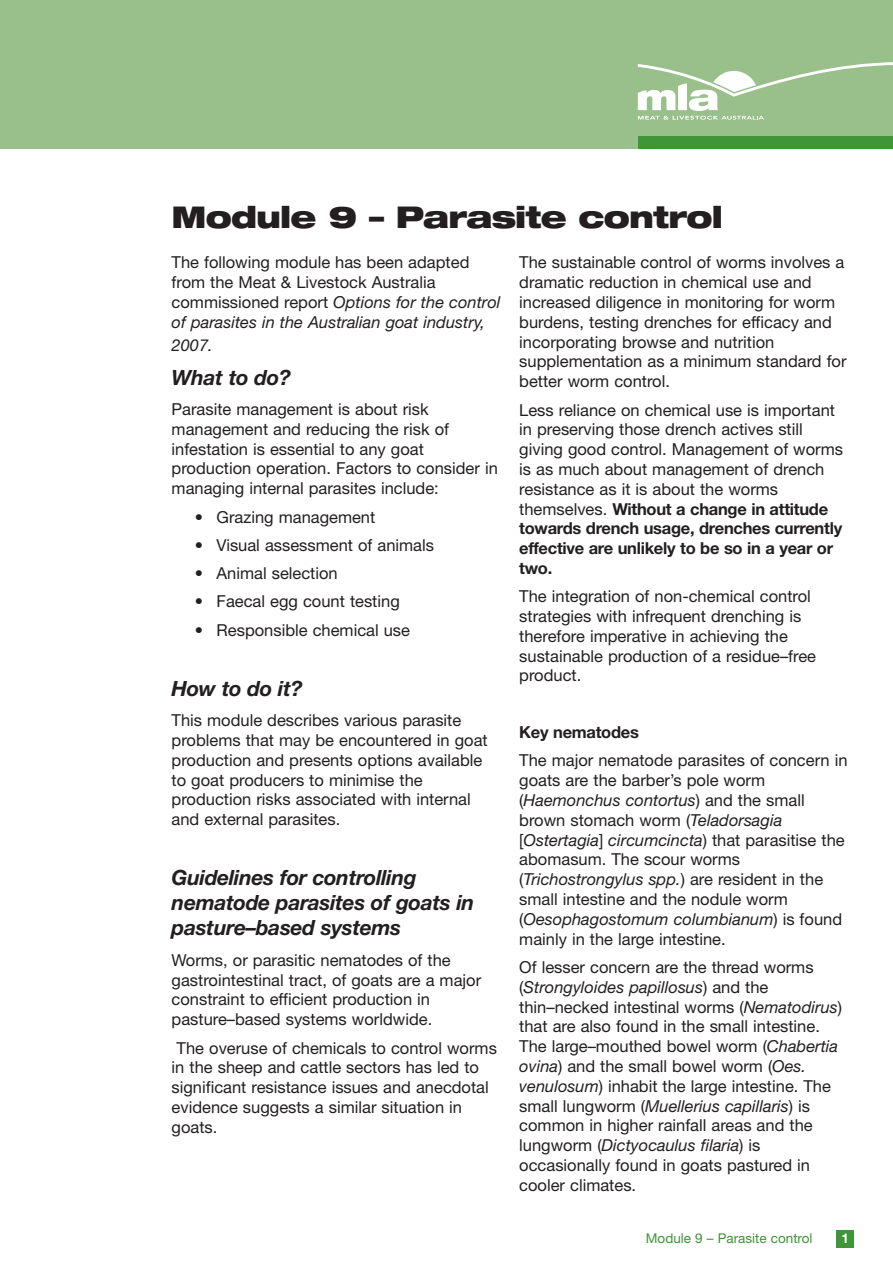
<style>
.page{position:relative;width:893px;height:1263px;background:#fff}
.page>*{position:absolute;margin:0;border:0;box-sizing:border-box;transform-origin:0 0}
.t1{font:900 expanded 30px "Helvetica Neue";letter-spacing:-.03em;color:#231f20}
.t2{font:italic 700 21px/25.2px "Helvetica Neue";letter-spacing:-.015em;color:#231f20}
.t3{font:16.5px/19.8px "Helvetica Neue";color:#231f20}
.t4{font:700 16.5px "Helvetica Neue";letter-spacing:-.015em;color:#231f20}
.t5{font:italic 16.5px "Helvetica Neue";color:#231f20}
.t6{font:13.5px "Helvetica Neue";color:#3f9537}
.t7{font:700 13.5px "Helvetica Neue";color:#fff}
.s1{font-style:italic}
.s2{font-weight:700}
</style>
<div class="page">
<div style="left:837px;top:1230px;width:17px;height:17px;background:#3f9537"></div>
<div style="left:0;top:0;width:893px;height:149px;background:#99c08b"></div>
<svg style="left:638px;top:62px;width:255px;height:57px"></svg>
<div style="left:638px;top:136px;width:255px;height:13px;background:#3f9537"></div>
<h1 class="t1" style="left:172px;top:205px;width:553px">Module 9 – Parasite control</h1>
<p class="t3" style="left:172px;top:254px;width:330px">The following module has been adapted from the Meat &amp; Livestock Australia commissioned report <span class="s1">Options for the control of parasites in the Australian goat industry,</span></p>
<p class="t5" style="left:172px;top:339px;width:43px">2007.</p>
<p class="t2" style="left:172px;top:366px;width:121px">What to do?</p>
<p class="t3" style="left:172px;top:401px;width:328px">Parasite management is about risk management and reducing the risk of infestation is essential to any goat production operation. Factors to consider in managing internal parasites include:</p>
<p class="t3" style="left:195px;top:508px;width:182px">• Grazing management</p>
<p class="t3" style="left:195px;top:537px;width:241px">• Visual assessment of animals</p>
<p class="t3" style="left:195px;top:565px;width:144px">• Animal selection</p>
<p class="t3" style="left:195px;top:593px;width:206px">• Faecal egg count testing</p>
<p class="t3" style="left:195px;top:622px;width:217px">• Responsible chemical use</p>
<p class="t2" style="left:172px;top:677px;width:132px">How to do it?</p>
<p class="t3" style="left:172px;top:712px;width:318px">This module describes various parasite problems that may be encountered in goat production and presents options available to goat producers to minimise the production risks associated with internal and external parasites.</p>
<p class="t2" style="left:172px;top:867px;width:304px">Guidelines for controlling nematode parasites of goats in pasture–based systems</p>
<p class="t3" style="left:172px;top:952px;width:311px">Worms, or parasitic nematodes of the gastrointestinal tract, of goats are a major constraint to efficient production in pasture–based systems worldwide.</p>
<p class="t3" style="left:172px;top:1039px;width:327px;text-indent:5px">The overuse of chemicals to control worms in the sheep and cattle sectors has led to significant resistance issues and anecdotal evidence suggests a similar situation in goats.</p>
<p class="t3" style="left:519px;top:254px;width:329px">The sustainable control of worms involves a dramatic reduction in chemical use and increased diligence in monitoring for worm burdens, testing drenches for efficacy and incorporating browse and nutrition supplementation as a minimum standard for better worm control.</p>
<p class="t3" style="left:519px;top:401px;width:325px">Less reliance on chemical use is important in preserving those drench actives still giving good control. Management of worms is as much about management of drench resistance as it is about the worms themselves. <span class="s2">Without a change in attitude towards drench usage, drenches currently effective are unlikely to be so in a year or two.</span></p>
<p class="t3" style="left:519px;top:588px;width:298px">The integration of non-chemical control strategies with infrequent drenching is therefore imperative in achieving the sustainable production of a residue–free product.</p>
<p class="t4" style="left:519px;top:726px;width:121px">Key nematodes</p>
<p class="t3" style="left:519px;top:752px;width:330px">The major nematode parasites of concern in goats are the barber’s pole worm (<span class="s1">Haemonchus contortus</span>) and the small brown stomach worm (<span class="s1">Teladorsagia </span>[<span class="s1">Ostertagia</span>] <span class="s1">circumcincta</span>) that parasitise the abomasum. The scour worms (<span class="s1">Trichostrongylus spp.</span>) are resident in the small intestine and the nodule worm (<span class="s1">Oesophagostomum columbianum</span>) is found mainly in the large intestine.</p>
<p class="t3" style="left:519px;top:959px;width:324px">Of lesser concern are the thread worms (<span class="s1">Strongyloides papillosus</span>) and the thin–necked intestinal worms (<span class="s1">Nematodirus</span>) that are also found in the small intestine.<br>The large–mouthed bowel worm (<span class="s1">Chabertia ovina</span>) and the small bowel worm (<span class="s1">Oes. venulosum</span>) inhabit the large intestine. The small lungworm (<span class="s1">Muellerius capillaris</span>) is common in higher rainfall areas and the lungworm (<span class="s1">Dictyocaulus filaria</span>) is occasionally found in goats pastured in cooler climates.</p>
<p class="t6" style="left:646px;top:1233px;width:168px">Module 9 – Parasite control</p>
<p class="t7" style="left:841px;top:1233px;width:9px">1</p>
</div>
